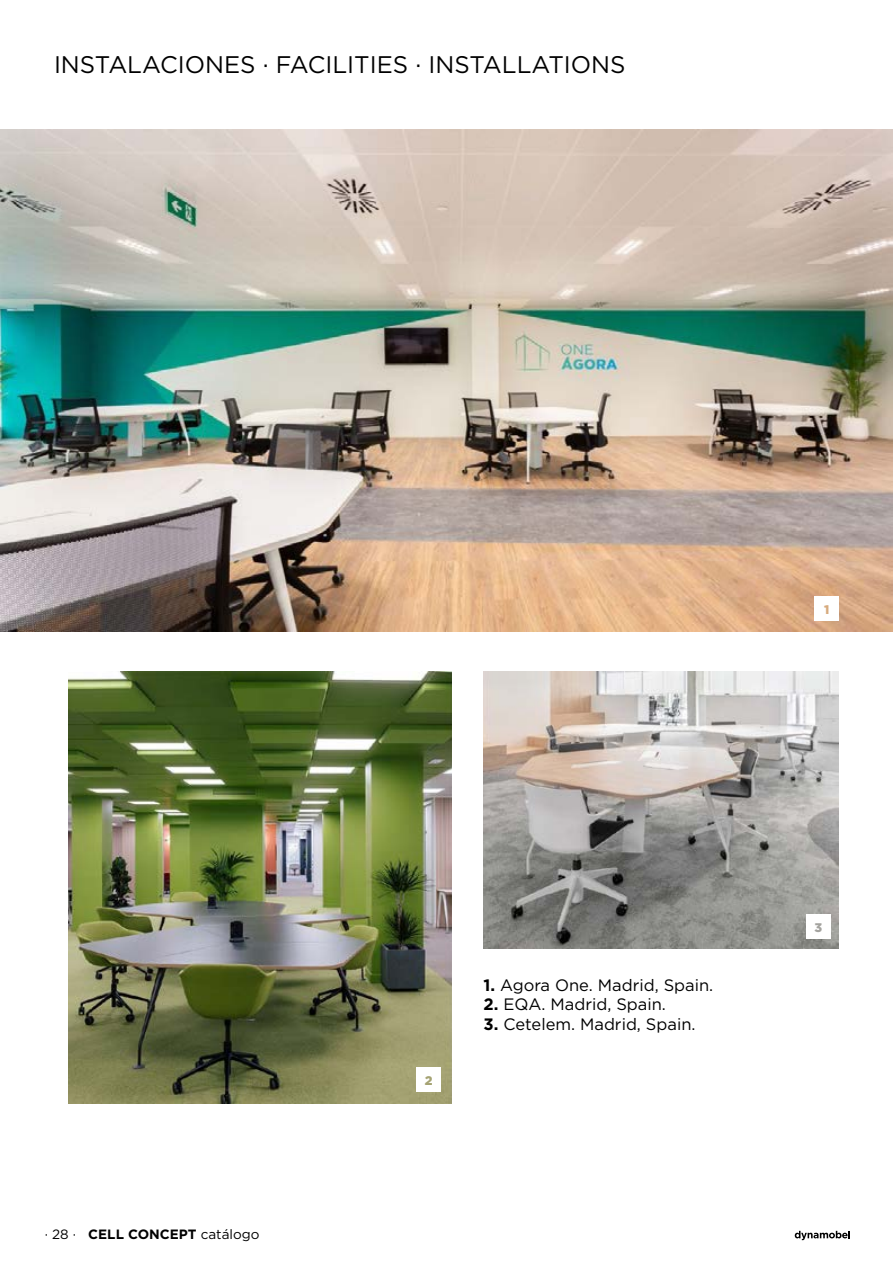
<style>
.page{position:relative;width:893px;height:1263px;background:#fff}
.page>*{position:absolute;margin:0;border:0;box-sizing:border-box;transform-origin:0 0}
.t1{font:24px "Gotham";color:#000}
.t2{font:16.5px "Gotham";color:#000}
.t3{font:13.5px "Gotham";color:#000}
.t4{font:900 12.45px "Gotham";color:#d7ab7e}
.t5{font:900 12.45px "Gotham";color:#a5a373}
.t6{font:900 12.45px "Gotham";color:#a4a39f}
.s1{font-weight:700}
</style>
<div class="page">
<svg style="left:795px;top:1231px;width:55px;height:9px"></svg>
<img style="left:68px;top:671px;width:384px;height:432px">
<img style="left:0;top:129px;width:893px;height:502px">
<img style="left:483px;top:671px;width:356px;height:277px">
<div style="left:815px;top:597px;width:24px;height:24px;background:#fff"></div>
<div style="left:417px;top:1068px;width:24px;height:24px;background:#fff"></div>
<div style="left:806px;top:914px;width:24px;height:24px;background:#fff"></div>
<h1 class="t1" style="left:54px;top:49px;width:573px">INSTALACIONES · FACILITIES · INSTALLATIONS</h1>
<p class="t3" style="left:45px;top:1225px;width:216px">· 28 · <span class="s1">CELL CONCEPT</span> catálogo</p>
<p class="t4" style="left:824px;top:601px;width:7px">1</p>
<p class="t5" style="left:425px;top:1072px;width:9px">2</p>
<p class="t2" style="left:483px;top:974px;width:231px"><span class="s1">1.</span> Agora One. Madrid, Spain.</p>
<p class="t2" style="left:483px;top:994px;width:184px"><span class="s1">2.</span> EQA. Madrid, Spain.</p>
<p class="t2" style="left:483px;top:1014px;width:214px"><span class="s1">3.</span> Cetelem. Madrid, Spain.</p>
<p class="t6" style="left:814px;top:919px;width:9px">3</p>
</div>
